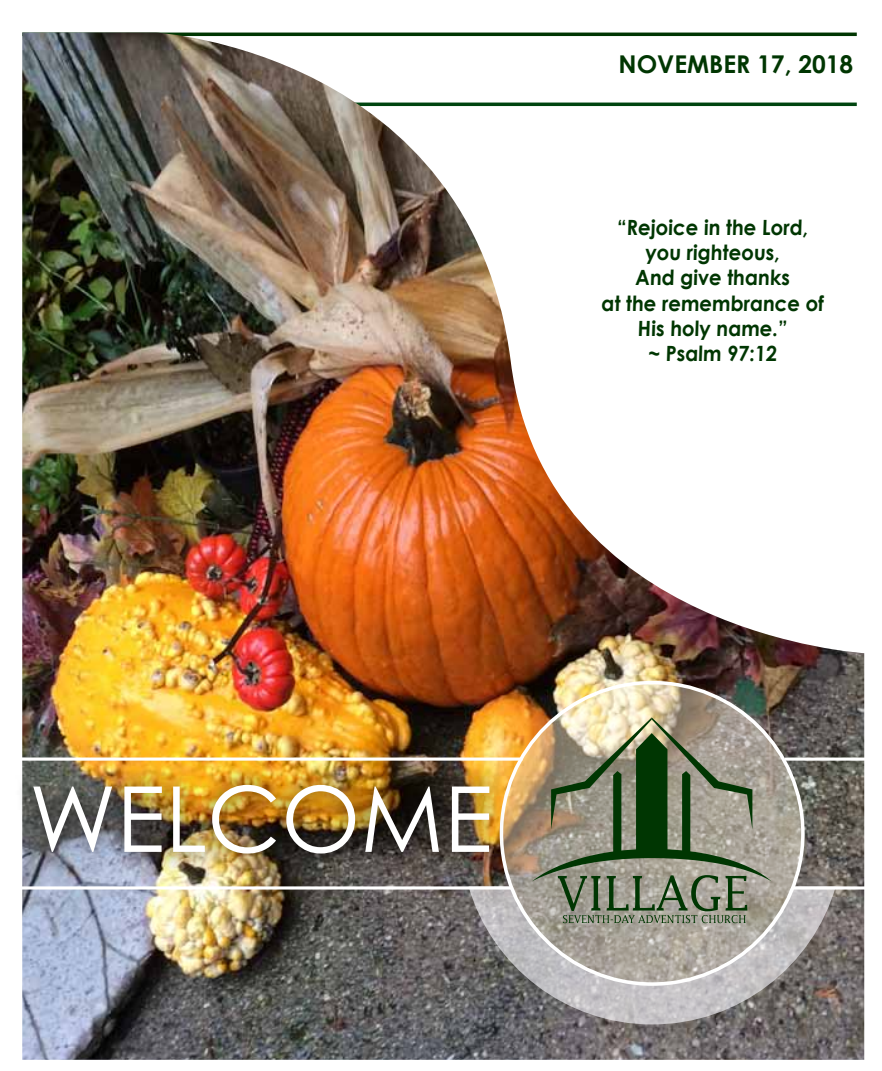
<style>
.page{position:relative;width:882px;height:1071px;background:#fff}
.page>*{position:absolute;margin:0;border:0;box-sizing:border-box;transform-origin:0 0}
.t1{font:91px "Century Gothic";color:#fff}
.t2{font:700 24.5px "Century Gothic";color:#003602}
.t3{font:700 21px/25.2px "Century Gothic";color:#003602;text-align:center;scale:.94 1}
</style>
<div class="page">
<img style="left:22px;top:33px;width:842px;height:1027px">
<svg style="left:501px;top:683px;width:302px;height:301px;background:#c3b499"></svg>
<svg style="left:469px;top:886px;width:367px;height:138px;background:#a39f9d"></svg>
<hr style="left:785px;top:758px;width:97px;height:3px;background:#fff">
<hr style="left:0;top:758px;width:523px;height:3px;background:#fff">
<svg style="left:792px;top:886px;width:73px;height:4px"></svg>
<svg style="left:22px;top:886px;width:489px;height:4px"></svg>
<div style="left:14px;top:765px;width:495px;height:109px;background:#000;opacity:.92"></div>
<svg style="left:532px;top:717px;width:239px;height:206px;background:#888c75"></svg>
<p class="t2" style="left:619px;top:48px;width:236px">November 17, 2018</p>
<p class="t3" style="left:601px;top:214px;width:239px">“Rejoice in the Lord, you righteous,<br>And give thanks<br>at the remembrance of<br>His holy name.”<br>~ Psalm 97:12</p>
<h1 class="t1" style="left:29px;top:755px;width:465px">WELCOME</h1>
</div>
